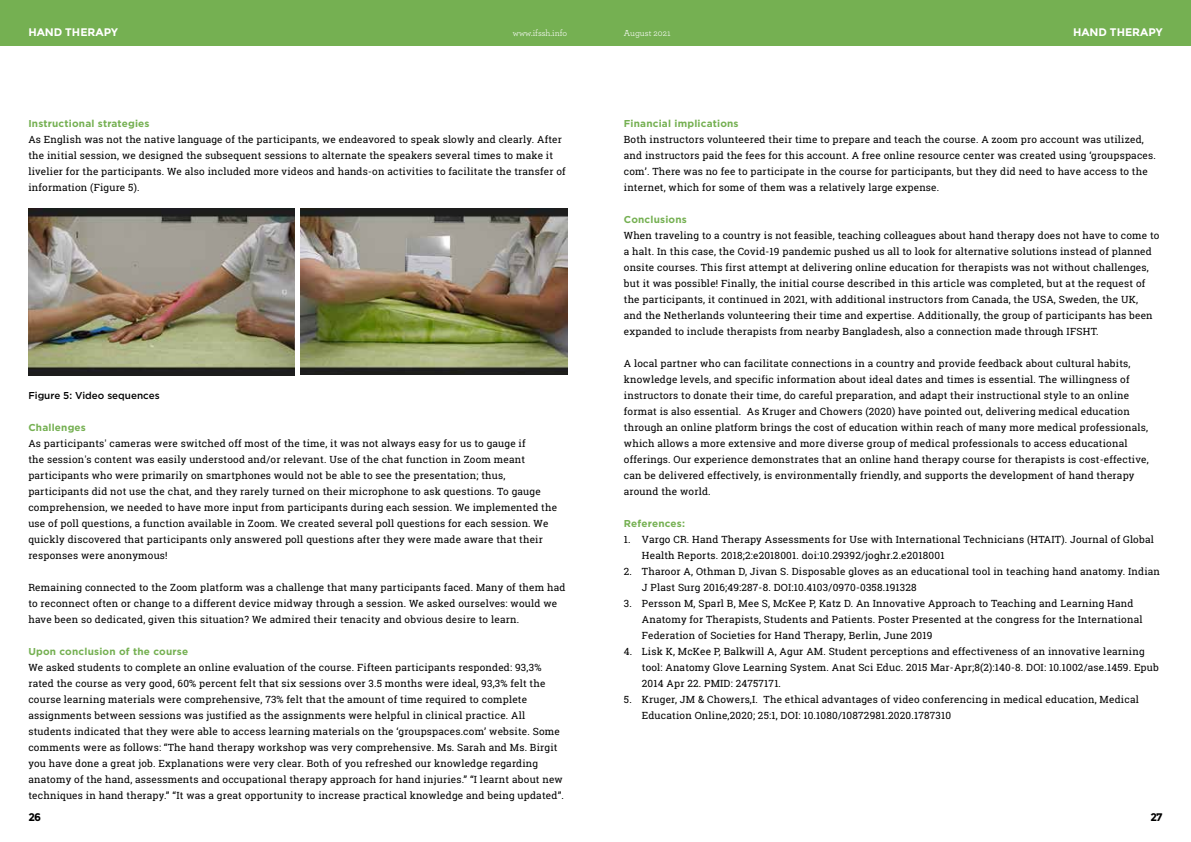
<style>
.page{position:relative;width:1191px;height:842px;background:#fff}
.page>*{position:absolute;margin:0;border:0;box-sizing:border-box;transform-origin:0 0}
.t1{font:700 11px "Montserrat";color:#fff}
.t2{font:700 11px "Montserrat";color:#000}
.t3{font:10px/16px "Roboto Slab";letter-spacing:.02em;color:#000}
.t4{font:700 10px "Gotham";letter-spacing:.02em;color:#75b052}
.t5{font:500 10px "Gotham";color:#000}
.t6{font:9px "Archer Pro";color:#fff}
</style>
<div class="page">
<div style="left:0;top:0;width:595px;height:46px;background:#75b052"></div>
<img style="left:28px;top:208px;width:267px;height:167px">
<img style="left:300px;top:209px;width:267px;height:166px">
<div style="left:595px;top:0;width:596px;height:45px;background:#75b052"></div>
<p class="t1" style="left:28px;top:26px;width:91px">HAND THERAPY</p>
<p class="t6" style="left:513px;top:26px;width:56px">www.ifssh.info</p>
<p class="t6" style="left:624px;top:26px;width:48px">August 2021</p>
<p class="t1" style="left:1073px;top:26px;width:91px">HAND THERAPY</p>
<p class="t4" style="left:28px;top:117px;width:123px">Instructional strategies</p>
<p class="t3" style="left:28px;top:131px;width:539px">As English was not the native language of the participants, we endeavored to speak slowly and clearly. After the initial session, we designed the subsequent sessions to alternate the speakers several times to make it livelier for the participants. We also included more videos and hands-on activities to facilitate the transfer of information (Figure 5).</p>
<p class="t5" style="left:28px;top:389px;width:133px">Figure 5: Video sequences</p>
<p class="t4" style="left:28px;top:421px;width:59px">Challenges</p>
<p class="t3" style="left:28px;top:435px;width:530px">As participants' cameras were switched off most of the time, it was not always easy for us to gauge if<br>the session's content was easily understood and/or relevant. Use of the chat function in Zoom meant participants who were primarily on smartphones would not be able to see the presentation; thus, participants did not use the chat, and they rarely turned on their microphone to ask questions. To gauge comprehension, we needed to have more input from participants during each session. We implemented the use of poll questions, a function available in Zoom. We created several poll questions for each session. We quickly discovered that participants only answered poll questions after they were made aware that their responses were anonymous!</p>
<p class="t3" style="left:28px;top:579px;width:538px">Remaining connected to the Zoom platform was a challenge that many participants faced. Many of them had to reconnect often or change to a different device midway through a session. We asked ourselves: would we have been so dedicated, given this situation? We admired their tenacity and obvious desire to learn.</p>
<p class="t4" style="left:28px;top:645px;width:161px">Upon conclusion of the course</p>
<p class="t3" style="left:28px;top:659px;width:537px">We asked students to complete an online evaluation of the course. Fifteen participants responded: 93,3% rated the course as very good, 60% percent felt that six sessions over 3.5 months were ideal, 93,3% felt the course learning materials were comprehensive, 73% felt that the amount of time required to complete assignments between sessions was justified as the assignments were helpful in clinical practice. All students indicated that they were able to access learning materials on the ‘groupspaces.com’ website. Some comments were as follows: “The hand therapy workshop was very comprehensive. Ms. Sarah and Ms. Birgit you have done a great job. Explanations were very clear. Both of you refreshed our knowledge regarding anatomy of the hand, assessments and occupational therapy approach for hand injuries.” “I learnt about new techniques in hand therapy.” “It was a great opportunity to increase practical knowledge and being updated”.</p>
<p class="t4" style="left:624px;top:117px;width:116px">Financial implications</p>
<p class="t3" style="left:624px;top:131px;width:533px">Both instructors volunteered their time to prepare and teach the course. A zoom pro account was utilized, and instructors paid the fees for this account. A free online resource center was created using ‘groupspaces. com’. There was no fee to participate in the course for participants, but they did need to have access to the internet, which for some of them was a relatively large expense.</p>
<p class="t4" style="left:624px;top:213px;width:65px">Conclusions</p>
<p class="t3" style="left:624px;top:227px;width:537px">When traveling to a country is not feasible, teaching colleagues about hand therapy does not have to come to a halt. In this case, the Covid-19 pandemic pushed us all to look for alternative solutions instead of planned onsite courses. This first attempt at delivering online education for therapists was not without challenges, but it was possible! Finally, the initial course described in this article was completed, but at the request of the participants, it continued in 2021, with additional instructors from Canada, the USA, Sweden, the UK,<br>and the Netherlands volunteering their time and expertise. Additionally, the group of participants has been expanded to include therapists from nearby Bangladesh, also a connection made through IFSHT.</p>
<p class="t3" style="left:624px;top:355px;width:526px">A local partner who can facilitate connections in a country and provide feedback about cultural habits, knowledge levels, and specific information about ideal dates and times is essential. The willingness of instructors to donate their time, do careful preparation, and adapt their instructional style to an online format is also essential. As Kruger and Chowers (2020) have pointed out, delivering medical education through an online platform brings the cost of education within reach of many more medical professionals, which allows a more extensive and more diverse group of medical professionals to access educational offerings. Our experience demonstrates that an online hand therapy course for therapists is cost-effective, can be delivered effectively, is environmentally friendly, and supports the development of hand therapy around the world.</p>
<p class="t4" style="left:624px;top:517px;width:63px">References:</p>
<p class="t3" style="left:642px;top:531px;width:513px;text-indent:-18px">1. Vargo CR. Hand Therapy Assessments for Use with International Technicians (HTAIT). Journal of Global<br>Health Reports. 2018;2:e2018001. doi:10.29392/joghr.2.e2018001</p>
<p class="t3" style="left:642px;top:563px;width:519px;text-indent:-18px">2. Tharoor A, Othman D, Jivan S. Disposable gloves as an educational tool in teaching hand anatomy. Indian<br>J Plast Surg 2016;49:287-8. DOI:10.4103/0970-0358.191328</p>
<p class="t3" style="left:642px;top:595px;width:502px;text-indent:-18px">3. Persson M, Sparl B, Mee S, McKee P, Katz D. An Innovative Approach to Teaching and Learning Hand<br>Anatomy for Therapists, Students and Patients. Poster Presented at the congress for the International<br>Federation of Societies for Hand Therapy, Berlin, June 2019</p>
<p class="t3" style="left:642px;top:643px;width:518px;text-indent:-18px">4. Lisk K, McKee P, Balkwill A, Agur AM. Student perceptions and effectiveness of an innovative learning tool: Anatomy Glove Learning System. Anat Sci Educ. 2015 Mar-Apr;8(2):140-8. DOI: 10.1002/ase.1459. Epub<br>2014 Apr 22. PMID: 24757171.</p>
<p class="t3" style="left:642px;top:691px;width:498px;text-indent:-18px">5. Kruger, JM &amp; Chowers,I. The ethical advantages of video conferencing in medical education, Medical<br>Education Online,2020; 25:1, DOI: 10.1080/10872981.2020.1787310</p>
<p class="t2" style="left:28px;top:811px;width:14px">26</p>
<p class="t2" style="left:1150px;top:811px;width:14px">27</p>
</div>
